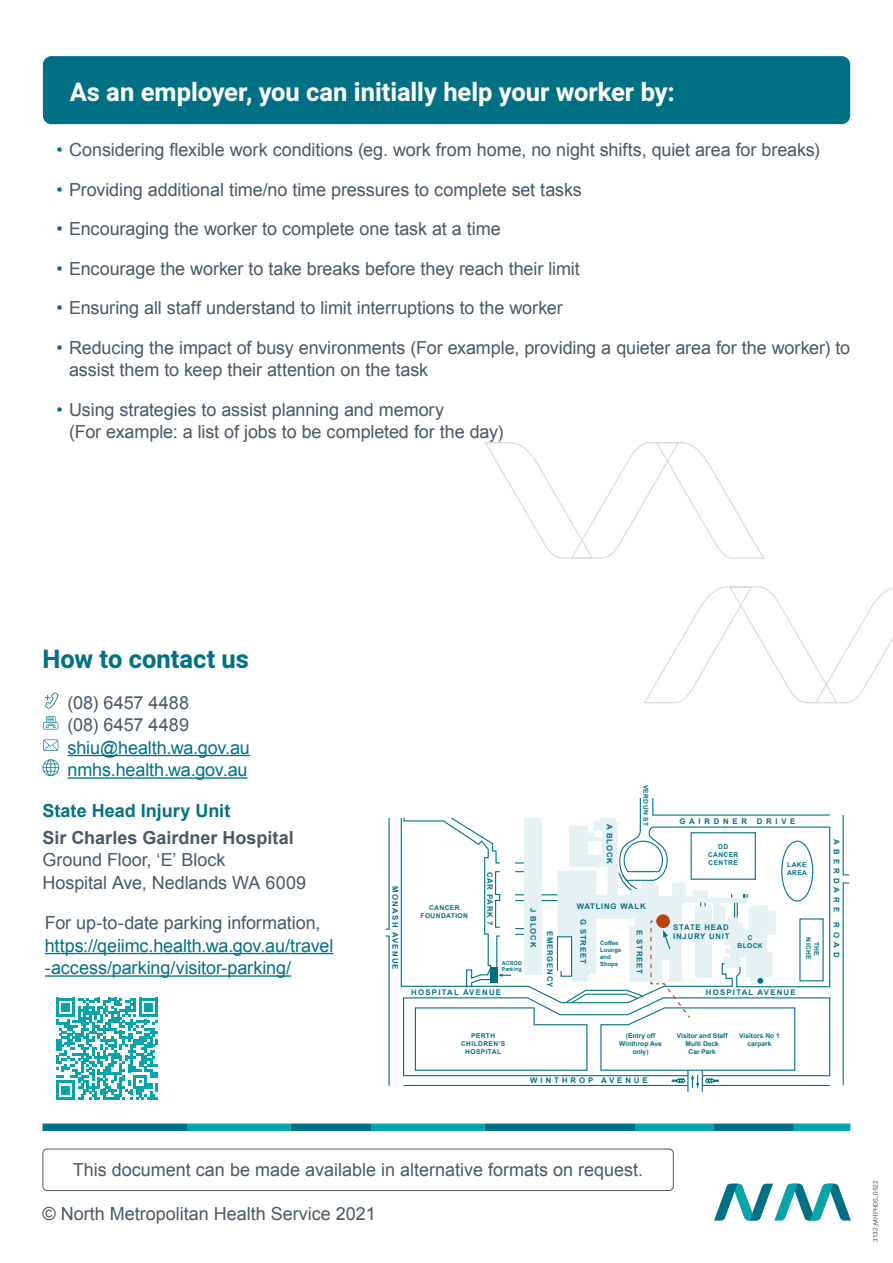
<style>
.page{position:relative;width:893px;height:1263px;background:#fff}
.page>*{position:absolute;margin:0;border:0;box-sizing:border-box;transform-origin:0 0}
.Sub_head_H2{font:700 25.5px "Heebo";color:#fff}
.Sub_head_H2-2{font:700 25.5px "Heebo";color:#007185}
.Body_copy{font:18px/22.5px "Arial";letter-spacing:-.005em;color:#485865}
.Body_copy-2{font:18px/22.5px "Arial";letter-spacing:-.005em;color:#007185}
.Body_copy-3{font:700 18px "Arial";color:#007185}
.t1{font:700 7.8px "Arial";letter-spacing:.16em;color:#007185}
.t2{font:700 7.8px/9.3px "Arial";letter-spacing:.1em;color:#007185}
.t3{font:700 7.8px "Arial";letter-spacing:.38em;color:#007185}
.t4{font:700 7.8px "Arial";letter-spacing:.48em;color:#007185}
.t5{font:700 7.8px "Arial";letter-spacing:.52em;color:#007185}
.t6{font:700 6.6px/7.9px "Arial";letter-spacing:.06em;color:#007185;text-align:center}
.t7{font:700 6.6px/7.9px "Arial";color:#007185;text-align:center}
.t8{font:6.3px "Heebo";color:#485865}
.t9{font:700 5.85px/7.1px "Arial";color:#007185}
.t10{font:700 5.4px/6.4px "Arial";letter-spacing:.02em;color:#007185}
.s1{color:#007185}
.s2{color:#485865}
.s3{font-weight:700}
</style>
<div class="page">
<div style="left:43px;top:1149px;width:631px;height:42px;border:1px solid #485865;border-radius:4px"></div>
<div style="left:794px;top:1123px;width:56px;height:8px;background:#09a4aa"></div>
<div style="left:714px;top:1123px;width:80px;height:8px;background:#007185"></div>
<div style="left:636px;top:1123px;width:78px;height:8px;background:#09a4aa"></div>
<div style="left:484px;top:1123px;width:152px;height:8px;background:#007185"></div>
<div style="left:372px;top:1123px;width:112px;height:8px;background:#09a4aa"></div>
<div style="left:291px;top:1123px;width:81px;height:8px;background:#007185"></div>
<div style="left:188px;top:1123px;width:103px;height:8px;background:#09a4aa"></div>
<div style="left:43px;top:1123px;width:145px;height:8px;background:#007185"></div>
<hr style="left:45px;top:953px;width:288px;height:1px;background:#007185">
<hr style="left:45px;top:975px;width:246px;height:2px;background:#007185">
<svg style="left:714px;top:1184px;width:137px;height:36px"></svg>
<svg style="left:385px;top:818px;width:5px;height:268px"></svg>
<svg style="left:842px;top:815px;width:8px;height:61px"></svg>
<svg style="left:842px;top:882px;width:8px;height:204px"></svg>
<svg style="left:402px;top:798px;width:429px;height:294px"></svg>
<hr style="left:68px;top:755px;width:182px;height:1px;background:#007185">
<hr style="left:68px;top:777px;width:179px;height:2px;background:#007185">
<svg style="left:43px;top:716px;width:15px;height:13px"></svg>
<svg style="left:45px;top:692px;width:13px;height:17px"></svg>
<svg style="left:43px;top:759px;width:16px;height:17px"></svg>
<svg style="left:43px;top:739px;width:15px;height:12px"></svg>
<svg style="left:484px;top:442px;width:409px;height:262px"></svg>
<div style="left:43px;top:56px;width:807px;height:68px;background:#007185;border-radius:9px"></div>
<svg style="left:56px;top:998px;width:102px;height:102px"></svg>
<h2 class="Sub_head_H2" style="left:70px;top:74px;width:607px">As an employer, you can initially help your worker by:</h2>
<p class="Body_copy" style="left:56px;top:139px;width:765px"><span class="s1">•</span> Considering flexible work conditions (eg. work from home, no night shifts, quiet area for breaks)</p>
<p class="Body_copy" style="left:56px;top:178px;width:527px"><span class="s1">•</span> Providing additional time/no time pressures to complete set tasks</p>
<p class="Body_copy" style="left:56px;top:218px;width:446px"><span class="s1">•</span> Encouraging the worker to complete one task at a time</p>
<p class="Body_copy" style="left:56px;top:257px;width:525px"><span class="s1">•</span> Encourage the worker to take breaks before they reach their limit</p>
<p class="Body_copy" style="left:56px;top:297px;width:508px"><span class="s1">•</span> Ensuring all staff understand to limit interruptions to the worker</p>
<p class="Body_copy" style="left:69px;top:336px;width:783px;text-indent:-13px"><span class="s1">•</span> Reducing the impact of busy environments (For example, providing a quieter area for the worker) to assist them to keep their attention on the task</p>
<p class="Body_copy" style="left:69px;top:398px;width:436px;text-indent:-13px"><span class="s1">•</span> Using strategies to assist planning and memory<br>(For example: a list of jobs to be completed for the day)</p>
<h2 class="Sub_head_H2-2" style="left:43px;top:641px;width:208px">How to contact us</h2>
<p class="Body_copy-2" style="left:68px;top:691px;width:184px"><span class="s2">(08) 6457 4488<br>(08) 6457 4489 </span>shiu@health.wa.gov.au nmhs.health.wa.gov.au</p>
<p class="Body_copy-3" style="left:43px;top:798px;width:189px">State Head Injury Unit</p>
<p class="Body_copy" style="left:43px;top:826px;width:265px"><span class="s3">Sir Charles Gairdner Hospital<br></span>Ground Floor, ‘E’ Block<br>Hospital Ave, Nedlands WA 6009</p>
<p class="Body_copy-2" style="left:45px;top:911px;width:290px"><span class="s2">For up-to-date parking information, </span>https://qeiimc.health.wa.gov.au/travel -access/parking/visitor-parking/</p>
<p class="t1" style="left:401px;top:886px;width:85px;rotate:90deg">MONASH AVENUE</p>
<p class="t6" style="left:421px;top:904px;width:49px">CANCER<br>FOUNDATION</p>
<p class="t1" style="left:495px;top:871px;width:55px;rotate:90deg">CAR PARK 7</p>
<p class="t10" style="left:502px;top:959px;width:22px">ACROD<br>Parking</p>
<p class="t1" style="left:539px;top:908px;width:40px;rotate:90deg">J BLOCK</p>
<p class="t1" style="left:615px;top:824px;width:41px;rotate:90deg">A BLOCK</p>
<p class="t6" style="left:650px;top:784px;width:43px;rotate:90deg">VERDUN ST</p>
<p class="t2" style="left:577px;top:902px;width:70px">WATLING WALK</p>
<p class="t4" style="left:679px;top:815px;width:118px">GAIRDNER DRIVE</p>
<p class="t6" style="left:708px;top:842px;width:32px">DD<br>CANCER<br>CENTRE</p>
<p class="t6" style="left:787px;top:861px;width:22px;text-align:left">LAKE<br>AREA</p>
<p class="t1" style="left:589px;top:919px;width:46px;rotate:90deg">G STREET</p>
<p class="t1" style="left:645px;top:930px;width:45px;rotate:90deg">E STREET</p>
<p class="t2" style="left:555px;top:931px;width:58px;rotate:90deg">EMERGENCY</p>
<p class="t2" style="left:673px;top:923px;width:58px">STATE HEAD<br>INJURY UNIT</p>
<p class="t9" style="left:600px;top:939px;width:23px">Coffee<br>Lounge and<br>Shops</p>
<p class="t6" style="left:748px;top:933px;width:6px">C</p>
<p class="t6" style="left:737px;top:941px;width:27px">BLOCK</p>
<p class="t6" style="left:812px;top:937px;width:24px;rotate:90deg">NICHE</p>
<p class="t6" style="left:820px;top:941px;width:16px;rotate:90deg">THE</p>
<p class="t1" style="left:411px;top:987px;width:91px">HOSPITAL AVENUE</p>
<p class="t1" style="left:706px;top:987px;width:91px">HOSPITAL AVENUE</p>
<p class="t5" style="left:842px;top:839px;width:74px;rotate:90deg">ABERDARE</p>
<p class="t1" style="left:842px;top:922px;width:37px;rotate:90deg">ROAD</p>
<p class="t6" style="left:461px;top:1031px;width:46px">PERTH<br>CHILDREN’S<br>HOSPITAL</p>
<p class="t7" style="left:619px;top:1031px;width:44px">(Entry off<br>Winthrop Ave only)</p>
<p class="t3" style="left:530px;top:1075px;width:119px">WINTHROP AVENUE</p>
<p class="t7" style="left:677px;top:1031px;width:52px">Visitor and Staff<br>Multi Deck<br>Car Park</p>
<p class="t7" style="left:739px;top:1031px;width:42px">Visitors No 1 carpark</p>
<p class="Body_copy" style="left:73px;top:1159px;width:572px">This document can be made available in alternative formats on request.</p>
<p class="Body_copy" style="left:43px;top:1203px;width:335px">© North Metropolitan Health Service 2021</p>
<p class="t8" style="left:871px;top:1242px;width:62px;rotate:-90deg">3133_MHPHDS_0522</p>
</div>
